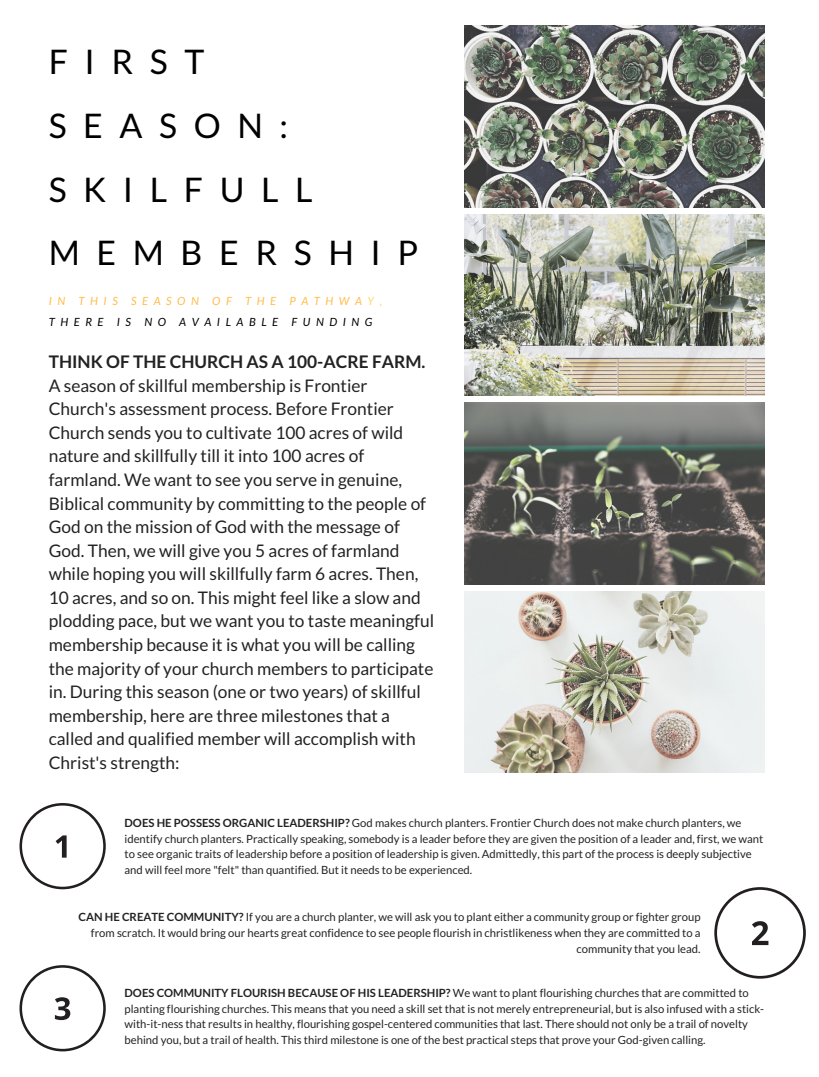
<style>
.page{position:relative;width:819px;height:1077px;background:#fff}
.page>*{position:absolute;margin:0;border:0;box-sizing:border-box;transform-origin:0 0}
.t1{font:33.9px "Lato";letter-spacing:.49em;color:#000}
.t2{font:17.3px/23.6px "Lato";color:#222}
.t3{font:700 17.3px "Lato";color:#222}
.t4{font:11.3px/15.8px "Lato";color:#222}
.t5{font:italic 11.3px "Lato";letter-spacing:.49em;color:#ffbd4a}
.t6{font:italic 11.3px "Lato";letter-spacing:.49em;color:#000}
.s1{color:#ffda6b}
.s2{font-weight:700}
</style>
<div class="page">
<img style="left:465px;top:26px;width:300px;height:181px">
<img style="left:465px;top:215px;width:300px;height:180px">
<img style="left:465px;top:403px;width:300px;height:181px">
<img style="left:465px;top:592px;width:300px;height:181px">
<svg style="left:20px;top:803px;width:86px;height:86px"></svg>
<svg style="left:714px;top:887px;width:92px;height:92px"></svg>
<svg style="left:20px;top:965px;width:86px;height:86px"></svg>
<p class="t1" style="left:49px;top:41px;width:157px">FIRST</p>
<p class="t1" style="left:49px;top:104px;width:241px">SEASON:</p>
<p class="t1" style="left:49px;top:168px;width:265px">SKILFULL</p>
<p class="t1" style="left:49px;top:232px;width:371px">MEMBERSHIP</p>
<p class="t5" style="left:49px;top:294px;width:335px">IN THIS SEASON OF THE PATHWA<span class="s1">Y,</span></p>
<p class="t6" style="left:49px;top:315px;width:325px">THERE IS NO AVAILABLE FUNDING</p>
<p class="t3" style="left:49px;top:351px;width:378px">THINK OF THE CHURCH AS A 100-ACRE FARM.</p>
<p class="t2" style="left:49px;top:373px;width:387px">A season of skillful membership is Frontier Church's assessment process. Before Frontier Church sends you to cultivate 100 acres of wild nature and skillfully till it into 100 acres of farmland. We want to see you serve in genuine, Biblical community by committing to the people of God on the mission of God with the message of God. Then, we will give you 5 acres of farmland while hoping you will skillfully farm 6 acres. Then, 10 acres, and so on. This might feel like a slow and plodding pace, but we want you to taste meaningful membership because it is what you will be calling the majority of your church members to participate in. During this season (one or two years) of skillful membership, here are three milestones that a called and qualified member will accomplish with Christ's strength:</p>
<p class="t4" style="left:125px;top:814px;width:640px"><span class="s2">DOES HE POSSESS ORGANIC LEADERSHIP?</span> God makes church planters. Frontier Church does not make church planters, we identify church planters. Practically speaking, somebody is a leader before they are given the position of a leader and, first, we want to see organic traits of leadership before a position of leadership is given. Admittedly, this part of the process is deeply subjective and will feel more "felt" than quantified. But it needs to be experienced.</p>
<p class="t4" style="left:79px;top:909px;width:624px;text-align:right"><span class="s2">CAN HE CREATE COMMUNITY?</span> If you are a church planter, we will ask you to plant either a community group or fighter group from scratch. It would bring our hearts great confidence to see people flourish in christlikeness when they are committed to a community that you lead.</p>
<p class="t4" style="left:125px;top:985px;width:641px"><span class="s2">DOES COMMUNITY FLOURISH BECAUSE OF HIS LEADERSHIP?</span> We want to plant flourishing churches that are committed to planting flourishing churches. This means that you need a skill set that is not merely entrepreneurial, but is also infused with a stick&shy;with-it-ness that results in healthy, flourishing gospel-centered communities that last. There should not only be a trail of novelty behind you, but a trail of health. This third milestone is one of the best practical steps that prove your God-given calling.</p>
</div>
